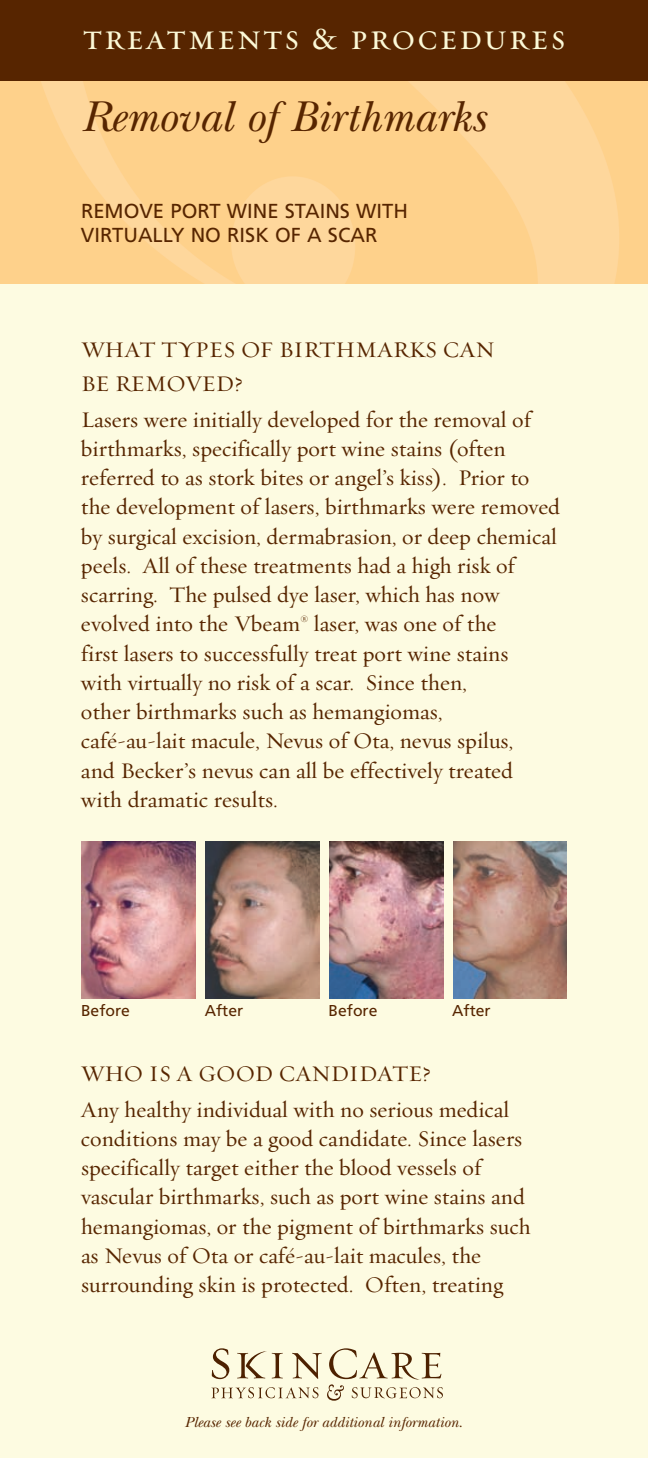
<style>
.page{position:relative;width:648px;height:1458px;background:#fff}
.page>*{position:absolute;margin:0;border:0;box-sizing:border-box;transform-origin:0 0}
.t1{font:italic 45px "New Baskerville";color:#572500}
.t2{font:36px "Requiem Text HTF Small Caps";letter-spacing:.05em;color:#fcf9d7}
.t3{font:22.5px/29.2px "Requiem Text HTF Roman";color:#572500}
.t4{font:22.5px/33.8px "Requiem Text HTF Small Caps";color:#572500}
.t5{font:20.25px/24.3px "Frutiger LT Std";color:#572500}
.t6{font:15.75px "Frutiger LT Std";color:#572500}
.t7{font:italic 15.3px "New Baskerville";color:#572500}
</style>
<div class="page">
<div style="left:0;top:263px;width:648px;height:1195px;background:#fdfbe1"></div>
<img style="left:0;top:81px;width:648px;height:203px">
<div style="left:0;top:0;width:648px;height:81px;background:#572500"></div>
<svg style="left:212px;top:1348px;width:231px;height:53px"></svg>
<img style="left:82px;top:841px;width:114px;height:157px">
<img style="left:206px;top:841px;width:113px;height:157px">
<img style="left:329px;top:841px;width:114px;height:157px">
<img style="left:453px;top:841px;width:114px;height:157px">
<h2 class="t2" style="left:82px;top:16px;width:485px">treatments &amp; procedures</h2>
<h1 class="t1" style="left:81px;top:101px;width:406px">Removal of Birthmarks</h1>
<p class="t5" style="left:81px;top:200px;width:329px">REMOVE PORT WINE STAINS WITH<br>VIRTUALLY NO RISK OF A SCAR</p>
<p class="t4" style="left:81px;top:333px;width:415px">WHAT TYPES OF BIRTHMARKS CAN<br>BE REMOVED?</p>
<p class="t3" style="left:81px;top:404px;width:481px">Lasers were initially developed for the removal of birthmarks, specifically port wine stains (often referred to as stork bites or angel’s kiss). Prior to the development of lasers, birthmarks were removed by surgical excision, dermabrasion, or deep chemical peels. All of these treatments had a high risk of scarring. The pulsed dye laser, which has now evolved into the Vbeam<sup>®</sup> laser, was one of the<br>first lasers to successfully treat port wine stains<br>with virtually no risk of a scar. Since then,<br>other birthmarks such as hemangiomas,<br>café-au-lait macule, Nevus of Ota, nevus spilus,<br>and Becker’s nevus can all be effectively treated<br>with dramatic results.</p>
<p class="t6" style="left:81px;top:1004px;width:51px">Before</p>
<p class="t6" style="left:205px;top:1004px;width:40px">After</p>
<p class="t6" style="left:329px;top:1004px;width:51px">Before</p>
<p class="t6" style="left:452px;top:1004px;width:40px">After</p>
<p class="t4" style="left:81px;top:1056px;width:351px">WHO IS A GOOD CANDIDATE?</p>
<p class="t3" style="left:81px;top:1094px;width:451px">Any healthy individual with no serious medical conditions may be a good candidate. Since lasers specifically target either the blood vessels of vascular birthmarks, such as port wine stains and hemangiomas, or the pigment of birthmarks such as Nevus of Ota or café-au-lait macules, the surrounding skin is protected. Often, treating</p>
<p class="t7" style="left:185px;top:1416px;width:279px">Please see back side for additional information.</p>
</div>
